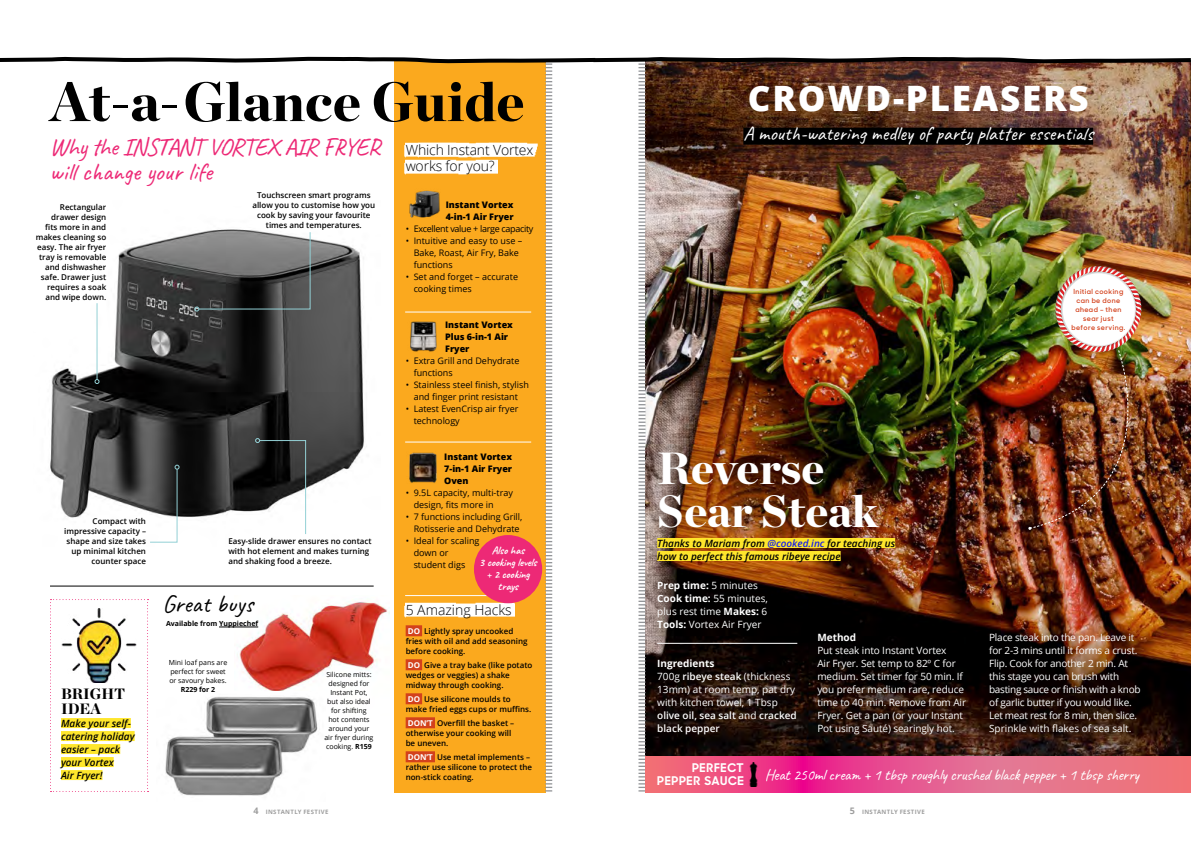
<style>
.page{position:relative;width:1191px;height:842px;background:#fff}
.page>*{position:absolute;margin:0;border:0;box-sizing:border-box;transform-origin:0 0}
.t1{font:900 55px "Chronicle Display";color:#000}
.t2{font:900 45px/43px "Chronicle Display";color:#fff}
.t3{font:800 35px "Open Sans";letter-spacing:.05em;color:#fff}
.t4{font:25px/25px "Caveat";letter-spacing:-.03em;color:#ed2976}
.t5{font:25px "Caveat";color:#000}
.t6{font:20px "Caveat";color:#fff}
.t7{font:16px "Caveat";letter-spacing:-.02em;color:#fff}
.t8{font:900 15px/15px "Chronicle Display";color:#000}
.t9{font:300 14px/16px "Open Sans";letter-spacing:-.01em;color:#000}
.t10{font:700 12px/12.5px "Sharp Sans No 1";letter-spacing:.05em;color:#fff;text-align:right}
.t11{font:700 11.2px/12.1px "Caveat";color:#fff;text-align:center}
.t12{font:10px/13px "Open Sans";letter-spacing:-.01em;color:#fff}
.t13{font:italic 600 10px/13px "Open Sans";color:#000}
.t14{font:700 10px "Open Sans";color:#fff}
.t15{font:9px/12px "Open Sans";color:#000}
.t16{font:800 9px/12px "Open Sans";color:#000}
.t17{font:9px "Open Sans";letter-spacing:-.035em;color:#000}
.t18{font:600 8px/10px "Open Sans";color:#000}
.t19{font:7px/9px "Open Sans";color:#000;text-align:center}
.t20{font:600 7px/9px "Sharp Sans No 1";letter-spacing:.06em;color:#d3411c;text-align:center}
.t21{font:700 7px "Open Sans";color:#000}
.t22{font:700 6px "Open Sans";letter-spacing:.065em;color:#9e9e9e}
.s1{font-weight:700}
.s2{font-weight:700;color:#fff}
.s3{color:#171fe9}
.s4{font-weight:400}
.s5{font-weight:600}
.s6{font-size:9px}
</style>
<div class="page">
<img style="left:179px;top:792px;width:90px;height:4px">
<img style="left:0;top:56px;width:1191px;height:736px">
<p class="t1" style="left:50px;top:56px;width:476px">At-a-Glance Guide</p>
<p class="t3" style="left:748px;top:71px;width:342px">CROWD-PLEASERS</p>
<p class="t4" style="left:50px;top:134px;width:332px">Why the INSTANT VORTEX AIR FRYER will change your life</p>
<p class="t18" style="left:252px;top:190px;width:124px;text-align:center">Touchscreen smart programs allow you to customise how you cook by saving your favourite times and temperatures.</p>
<p class="t18" style="left:36px;top:202px;width:72px;text-align:right">Rectangular drawer design<br>fits more in and makes cleaning so easy. The air fryer tray is removable and dishwasher safe. Drawer just requires a soak and wipe down.</p>
<p class="t18" style="left:64px;top:516px;width:83px;text-align:right">Compact with impressive capacity – shape and size takes up minimal kitchen counter space</p>
<p class="t8" style="left:61px;top:685px;width:66px">BRIGHT<br>IDEA</p>
<p class="t13" style="left:61px;top:717px;width:75px">Make your self&shy;catering holiday easier – pack your Vortex<br>Air Fryer!</p>
<p class="t18" style="left:228px;top:536px;width:145px">Easy-slide drawer ensures no contact with hot element and makes turning and shaking food a breeze.</p>
<p class="t5" style="left:162px;top:588px;width:93px">Great buys</p>
<p class="t21" style="left:166px;top:619px;width:94px">Available from Yuppiechef</p>
<p class="t19" style="left:169px;top:658px;width:60px">Mini loaf pans are perfect for sweet or savoury bakes.<br><span class="s1">R229 for 2</span></p>
<p class="t19" style="left:324px;top:670px;width:51px">Silicone mitts: designed for<br>Instant Pot, but also ideal for shifting<br>hot contents around your air fryer during cooking. <span class="s1">R159</span></p>
<p class="t9" style="left:406px;top:141px;width:129px">Which Instant Vortex works for you?</p>
<p class="t16" style="left:446px;top:198px;width:69px">Instant Vortex<br>4-in-1 Air Fryer</p>
<p class="t17" style="left:406px;top:222px;width:129px">• Excellent value + large capacity</p>
<p class="t15" style="left:414px;top:234px;width:110px;text-indent:-8px">• Intuitive and easy to use –<br>Bake, Roast, Air Fry, Bake functions</p>
<p class="t15" style="left:414px;top:270px;width:106px;text-indent:-8px">• Set and forget – accurate cooking times</p>
<p class="t16" style="left:445px;top:318px;width:69px">Instant Vortex<br>Plus 6-in-1 Air<br>Fryer</p>
<p class="t15" style="left:414px;top:354px;width:107px;text-indent:-8px">• Extra Grill and Dehydrate functions</p>
<p class="t15" style="left:406px;top:378px;width:125px;text-align:center">• Stainless steel finish, stylish and finger print resistant</p>
<p class="t15" style="left:414px;top:402px;width:106px;text-indent:-8px">• Latest EvenCrisp air fryer technology</p>
<p class="t16" style="left:444px;top:450px;width:69px;text-align:justify">Instant Vortex 7-in-1 Air Fryer Oven</p>
<p class="t15" style="left:414px;top:486px;width:101px;text-indent:-8px">• 9.5L capacity, multi-tray design, fits more in</p>
<p class="t15" style="left:406px;top:510px;width:118px;text-align:center">• 7 functions including Grill,<br>Rotisserie and Dehydrate</p>
<p class="t15" style="left:414px;top:534px;width:67px;text-indent:-8px">• Ideal for scaling down or student digs</p>
<p class="t9" style="left:406px;top:601px;width:108px">5 Amazing Hacks</p>
<p class="t18" style="left:406px;top:626px;width:123px"><span class="s2">DO</span> Lightly spray uncooked fries with oil and add seasoning before cooking.</p>
<p class="t18" style="left:406px;top:660px;width:128px"><span class="s2">DO</span> Give a tray bake (like potato wedges or veggies) a shake midway through cooking.</p>
<p class="t18" style="left:406px;top:694px;width:127px"><span class="s2">DO</span> Use silicone moulds to make fried eggs cups or muffins.</p>
<p class="t18" style="left:406px;top:718px;width:110px"><span class="s2">DON’T</span> Overfill the basket – otherwise your cooking will be uneven.</p>
<p class="t18" style="left:406px;top:752px;width:128px"><span class="s2">DON’T</span> Use metal implements – rather use silicone to protect the non-stick coating.</p>
<p class="t11" style="left:479px;top:544px;width:59px">Also has<br>3 cooking levels + 2 cooking trays</p>
<p class="t6" style="left:743px;top:121px;width:351px">A mouth-watering medley of party platter essentials</p>
<p class="t20" style="left:1071px;top:287px;width:55px">Initial cooking can be done ahead – then sear just before serving.</p>
<p class="t2" style="left:657px;top:444px;width:222px">Reverse<br>Sear Steak</p>
<p class="t13" style="left:657px;top:537px;width:239px">Thanks to Mariam from <span class="s3">@cooked.inc</span> for teaching us how to perfect this famous ribeye recipe</p>
<p class="t14" style="left:657px;top:578px;width:102px">Prep time: <span class="s4">5 minutes</span></p>
<p class="t12" style="left:657px;top:592px;width:112px;text-align:justify"><span class="s1">Cook time:</span> 55 minutes, plus rest time <span class="s1">Makes:</span> 6<br><span class="s1">Tools:</span> Vortex Air Fryer</p>
<p class="t14" style="left:657px;top:656px;width:59px">Ingredients</p>
<p class="t12" style="left:657px;top:670px;width:141px">700g <span class="s5">ribeye steak</span> (thickness<br>13mm) at room temp, pat dry with kitchen towel, 1 Tbsp <span class="s5">olive oil, sea salt</span> and <span class="s5">cracked black pepper</span></p>
<p class="t14" style="left:817px;top:630px;width:40px">Method</p>
<p class="t12" style="left:817px;top:644px;width:150px">Put steak into Instant Vortex<br>Air Fryer. Set temp to 82º C for medium. Set timer for 50 min. If you prefer medium rare, reduce time to 40 min. Remove from Air<br>Fryer. Get a pan (or your Instant<br>Pot using Sauté) searingly hot.</p>
<p class="t12" style="left:989px;top:631px;width:153px">Place steak into the pan. Leave it for 2-3 mins until it forms a crust.<br>Flip. Cook for another 2 min. At this stage you can brush with basting sauce or finish with a knob of garlic butter if you would like.<br>Let meat rest for 8 min, then slice.<br>Sprinkle with flakes of sea salt.</p>
<p class="t10" style="left:657px;top:761px;width:88px">PERFECT<br>PEPPER SAUCE</p>
<p class="t7" style="left:765px;top:764px;width:375px">Heat 250ml cream + 1 tbsp roughly crushed black pepper + 1 tbsp sherry</p>
<p class="t22" style="left:253px;top:807px;width:76px"><span class="s6">4</span> INSTANTLY FESTIVE</p>
<p class="t22" style="left:850px;top:807px;width:76px"><span class="s6">5</span> INSTANTLY FESTIVE</p>
</div>
